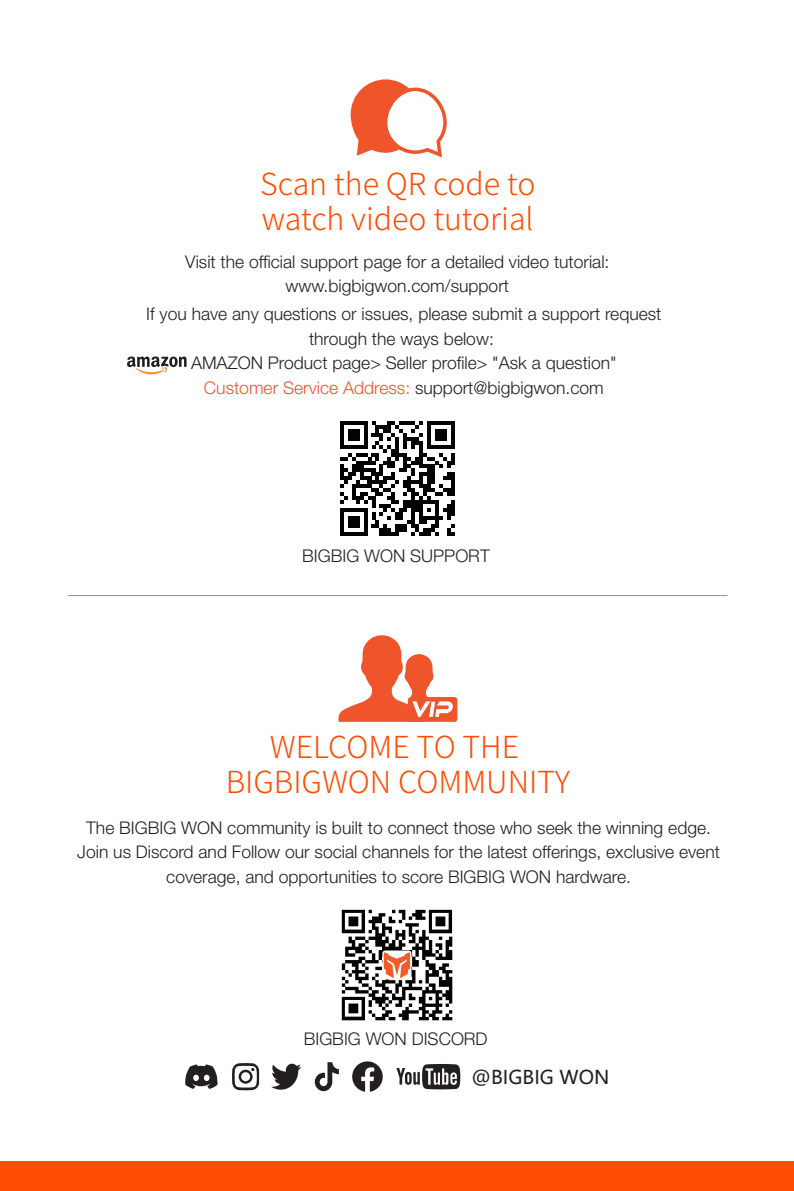
<style>
.page{position:relative;width:794px;height:1191px;background:#fff}
.page>*{position:absolute;margin:0;border:0;box-sizing:border-box;transform-origin:0 0}
.t1{font:300 30.45px/34.6px "Source Han Sans CN";color:#ff4c00}
.t2{font:18.9px "Microsoft Ya Hei";color:#231f20}
.t3{font:300 17.5px/24.5px "Helvetica Neue LT Pro";color:#231f20;text-align:center}
.s1{color:#f0542b}
</style>
<div class="page">
<div style="left:0;top:1161px;width:794px;height:30px;background:#ff4c00"></div>
<svg style="left:127px;top:356px;width:60px;height:18px"></svg>
<hr style="left:68px;top:595px;width:659px;height:1px;background:#939598">
<img style="left:341px;top:909px;width:112px;height:112px">
<svg style="left:351px;top:79px;width:96px;height:79px"></svg>
<svg style="left:340px;top:421px;width:115px;height:115px"></svg>
<div style="left:408px;top:697px;width:49px;height:25px;background:#f0542b;border-radius:3px"></div>
<svg style="left:338px;top:635px;width:115px;height:87px"></svg>
<svg style="left:232px;top:1063px;width:27px;height:27px"></svg>
<svg style="left:271px;top:1063px;width:30px;height:26px"></svg>
<svg style="left:315px;top:1062px;width:24px;height:29px"></svg>
<svg style="left:352px;top:1061px;width:31px;height:30px"></svg>
<svg style="left:396px;top:1064px;width:64px;height:25px"></svg>
<svg style="left:185px;top:1064px;width:33px;height:25px"></svg>
<h1 class="t1" style="left:260px;top:166px;width:277px">Scan the QR code to watch video tutorial</h1>
<p class="t3" style="left:185px;top:249px;width:426px">Visit the official support page for a detailed video tutorial: www.bigbigwon.com/support</p>
<p class="t3" style="left:146px;top:301px;width:517px">If you have any questions or issues, please submit a support request through the ways below:<br>AMAZON Product page&gt; Seller profile&gt; "Ask a question"<br><span class="s1">Customer Service Address:</span> support@bigbigwon.com</p>
<p class="t3" style="left:302px;top:543px;width:189px">BIGBIG WON SUPPORT</p>
<h1 class="t1" style="left:226px;top:729px;width:346px;text-align:center">WELCOME TO THE<br>BIGBIGWON COMMUNITY</h1>
<p class="t3" style="left:77px;top:815px;width:644px">The BIGBIG WON community is built to connect those who seek the winning edge.<br>Join us Discord and Follow our social channels for the latest offerings, exclusive event coverage, and opportunities to score BIGBIG WON hardware.</p>
<p class="t3" style="left:304px;top:1026px;width:185px">BIGBIG WON DISCORD</p>
<p class="t2" style="left:471px;top:1064px;width:139px">@BIGBIG WON</p>
</div>
